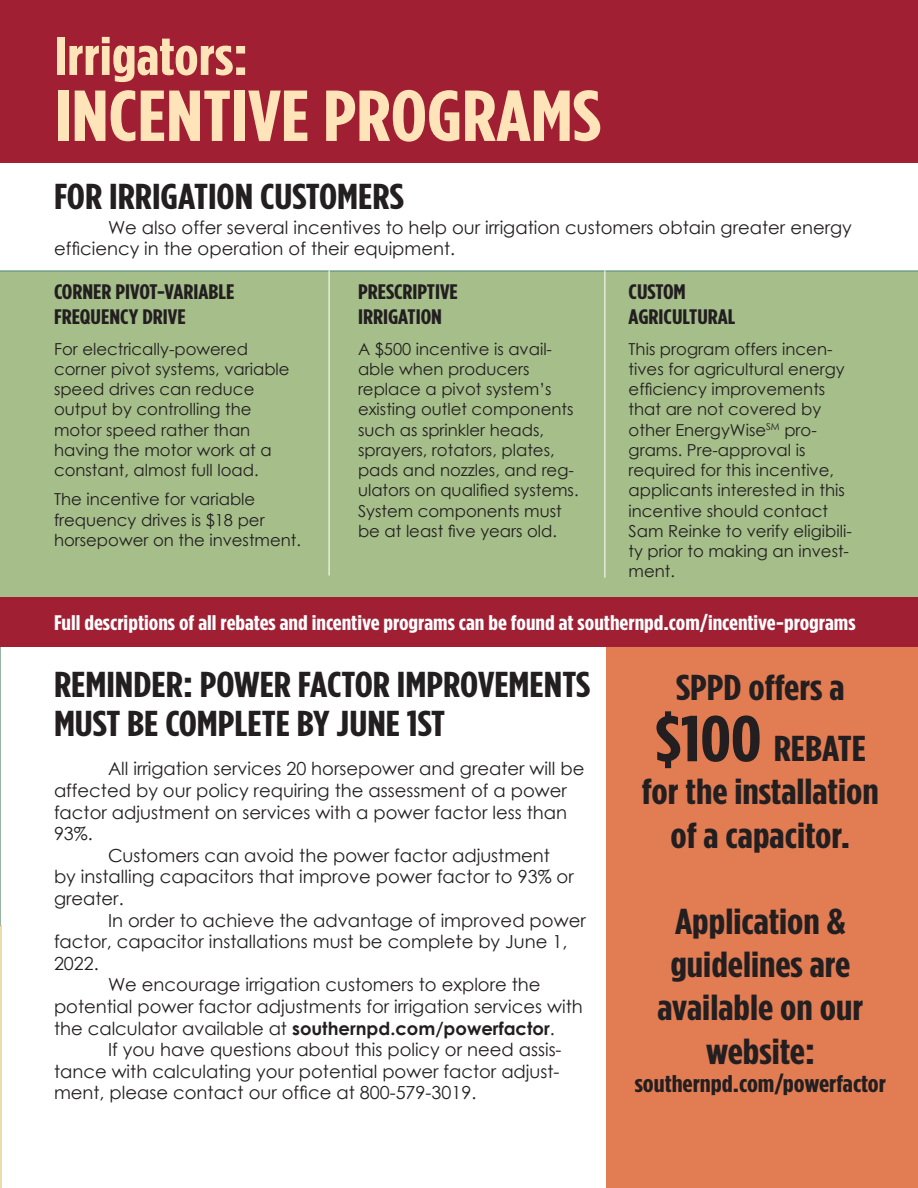
<style>
.page{position:relative;width:918px;height:1188px;background:#fff}
.page>*{position:absolute;margin:0;border:0;box-sizing:border-box;transform-origin:0 0}
.t1{font:700 72px "Gotham Condensed";color:#fee4b8;scale:1.2 1}
.t2{font:700 54px "Gotham Condensed";color:#fee4b8;scale:1.2 1}
.t3{font:700 36px/43.2px "Gotham Condensed";color:#231f20;text-align:center;scale:1.2 1}
.t4{font:700 24px "Gotham Condensed";color:#231f20;scale:1.2 1}
.t5{font:700 21px "Gotham Condensed";color:#fff;scale:1.2 1}
.t6{font:700 21px/25.2px "Gotham Condensed";color:#231f20;scale:1.2 1}
.t7{font:18px/21.6px "Century Gothic";color:#231f20}
.t8{font:700 18px "Century Gothic";color:#231f20}
.t9{font:16.5px/20.2px "Century Gothic";color:#231f20}
.s1{font-size:64.5px}
.s2{font-weight:400}
</style>
<div class="page">
<svg style="left:0;top:647px;width:1px;height:279px"></svg>
<div style="left:0;top:270px;width:918px;height:327px;background:#a5be8a"></div>
<hr style="left:0;top:926px;width:2px;height:262px;background:#d8ba5d">
<div style="left:0;top:0;width:918px;height:163px;background:#a11f33"></div>
<hr style="left:328px;top:270px;width:2px;height:305px;background:#fff">
<hr style="left:604px;top:270px;width:2px;height:308px;background:#fff">
<div style="left:606px;top:647px;width:312px;height:541px;background:#e27c53"></div>
<div style="left:0;top:597px;width:918px;height:50px;background:#a11f33"></div>
<h2 class="t2" style="left:54px;top:26px;width:163px">Irrigators:</h2>
<h1 class="t1" style="left:54px;top:75px;width:457px">INCENTIVE PROGRAMS</h1>
<h3 class="t3" style="left:54px;top:174px;width:293px">FOR IRRIGATION CUSTOMERS</h3>
<p class="t7" style="left:54px;top:216px;width:799px;text-indent:54px">We also offer several incentives to help our irrigation customers obtain greater energy efficiency in the operation of their equipment.</p>
<p class="t6" style="left:54px;top:279px;width:152px">CORNER PIVOT-VARIABLE<br>FREQUENCY DRIVE</p>
<p class="t9" style="left:54px;top:338px;width:237px">For electrically-powered corner pivot systems, variable speed drives can reduce output by controlling the motor speed rather than having the motor work at a constant, almost full load.</p>
<p class="t9" style="left:54px;top:489px;width:249px">The incentive for variable frequency drives is $18 per horsepower on the investment.</p>
<p class="t6" style="left:358px;top:279px;width:85px">PRESCRIPTIVE<br>IRRIGATION</p>
<p class="t9" style="left:358px;top:338px;width:222px">A $500 incentive is avail&shy;able when producers replace a pivot system’s existing outlet components such as sprinkler heads, sprayers, rotators, plates, pads and nozzles, and reg&shy;ulators on qualified systems.<br>System components must be at least five years old.</p>
<p class="t6" style="left:629px;top:279px;width:91px">CUSTOM<br>AGRICULTURAL</p>
<p class="t9" style="left:629px;top:338px;width:225px">This program offers incen&shy;tives for agricultural energy efficiency improvements that are not covered by other EnergyWise<sup>SM</sup> pro&shy;grams. Pre-approval is required for this incentive, applicants interested in this incentive should contact<br>Sam Reinke to verify eligibili&shy;ty prior to making an invest&shy;ment.</p>
<p class="t5" style="left:54px;top:610px;width:669px">Full descriptions of all rebates and incentive programs can be found at southernpd.com/incentive-programs</p>
<h3 class="t3" style="left:54px;top:664px;width:448px;line-height:39px;text-align:left">REMINDER: POWER FACTOR IMPROVEMENTS<br>MUST BE COMPLETE BY JUNE 1ST</h3>
<h3 class="t3" style="left:655px;top:655px;width:178px;line-height:61.5px">SPPD offers a <span class="s1">$100</span> REBATE</h3>
<h3 class="t3" style="left:642px;top:769px;width:199px">for the installation of a capacitor.</h3>
<p class="t7" style="left:108px;top:758px;width:478px">All irrigation services 20 horsepower and greater will be</p>
<p class="t7" style="left:54px;top:779px;width:514px">affected by our policy requiring the assessment of a power</p>
<p class="t7" style="left:54px;top:801px;width:515px">factor adjustment on services with a power factor less than</p>
<p class="t7" style="left:54px;top:823px;width:40px">93%.</p>
<p class="t7" style="left:108px;top:844px;width:444px">Customers can avoid the power factor adjustment</p>
<p class="t7" style="left:54px;top:866px;width:521px">by installing capacitors that improve power factor to 93% or</p>
<p class="t7" style="left:54px;top:887px;width:71px">greater.</p>
<p class="t7" style="left:108px;top:909px;width:479px">In order to achieve the advantage of improved power</p>
<p class="t7" style="left:54px;top:931px;width:515px">factor, capacitor installations must be complete by June 1,</p>
<p class="t7" style="left:54px;top:952px;width:46px">2022.</p>
<p class="t7" style="left:108px;top:974px;width:434px">We encourage irrigation customers to explore the</p>
<p class="t7" style="left:54px;top:995px;width:530px">potential power factor adjustments for irrigation services with</p>
<p class="t8" style="left:54px;top:1014px;width:502px"><span class="s2">the calculator available at</span> southernpd.com/powerfactor<span class="s2">.</span></p>
<p class="t7" style="left:108px;top:1039px;width:455px">If you have questions about this policy or need assis-</p>
<p class="t7" style="left:54px;top:1060px;width:507px">tance with calculating your potential power factor adjust-</p>
<p class="t7" style="left:54px;top:1082px;width:424px">ment, please contact our office at 800-579-3019.</p>
<h3 class="t3" style="left:658px;top:899px;width:173px">Application &amp; guidelines are available on our website:</h3>
<h3 class="t4" style="left:635px;top:1071px;width:211px">southernpd.com/powerfactor</h3>
</div>
